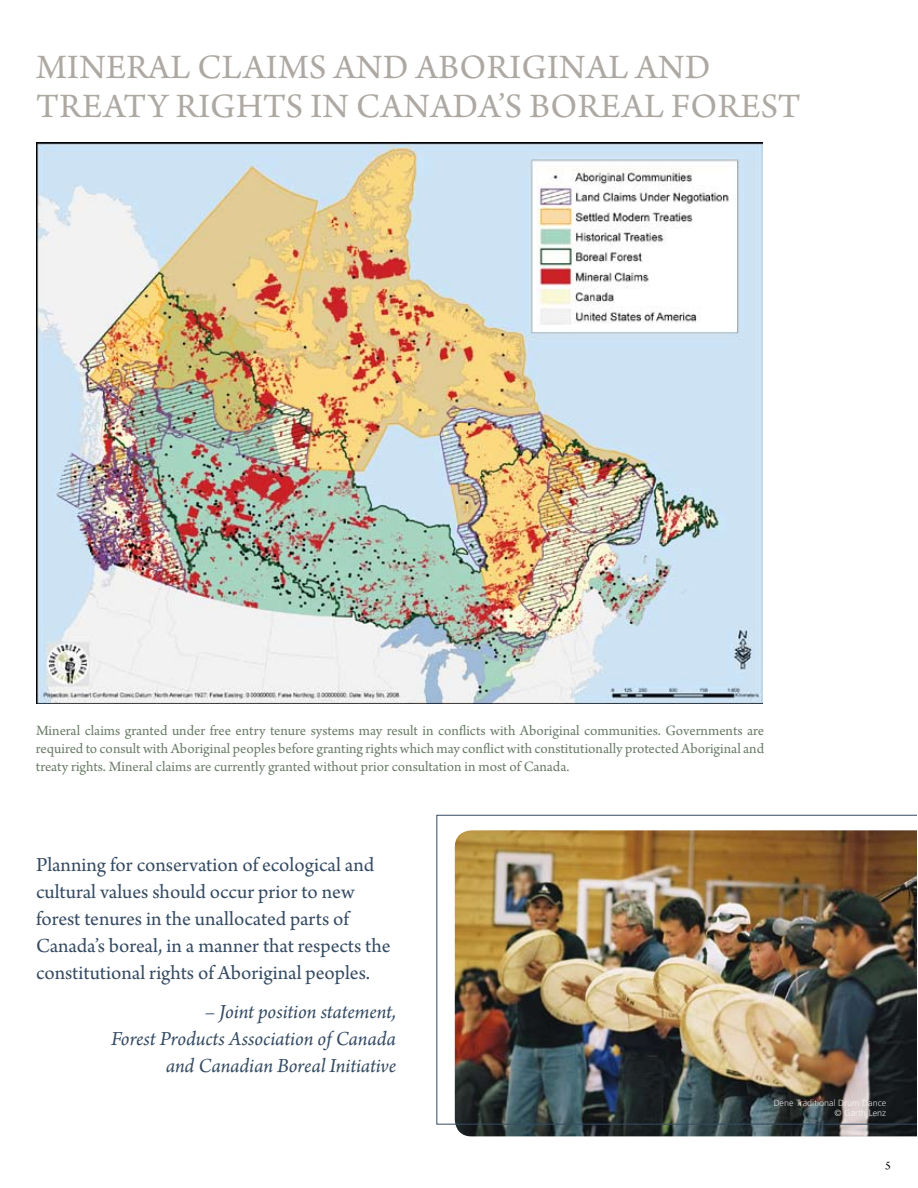
<style>
.page{position:relative;width:918px;height:1188px;background:#fff}
.page>*{position:absolute;margin:0;border:0;box-sizing:border-box;transform-origin:0 0}
.t1{font:36px/39px "Arno Pro";letter-spacing:.015em;color:#ada8a2}
.t2{font:21px/27px "Arno Pro";color:#354b63}
.t3{font:italic 21px/27px "Arno Pro";letter-spacing:-.005em;color:#354b63;text-align:right}
.t4{font:15px/18px "Arno Pro";color:#6a7c68;text-align:justify}
.t5{font:12px "Arno Pro";color:#000}
.t6{font:300 9px/10.8px "Frutiger";color:#fff;text-align:right}
.s1{color:#3f546b}
</style>
<div class="page">
<img style="left:37px;top:142px;width:726px;height:561px">
<img style="left:455px;top:1125px;width:462px;height:11px">
<img style="left:437px;top:815px;width:480px;height:310px">
<h1 class="t1" style="left:36px;top:50px;width:766px">Mineral Claims and Ab original and<br>Treaty rights in Canada’s Boreal Forest</h1>
<p class="t4" style="left:36px;top:723px;width:730px">Mineral claims granted under free entry tenure systems may result in conflicts with Aboriginal communities. Governments are required to consult with Aboriginal peoples before granting rights which may conflict with constitutionally protected Aboriginal and treaty rights. Mineral claims are currently granted without prior consultation in most of Canada.</p>
<h2 class="t2" style="left:36px;top:852px;width:356px">Planning for conservation of ecological and cultural values should occur prior to new forest tenures in the unallocated parts of Canada’s boreal, in a manner that respects the constitutional rights of Aboriginal peoples.</h2>
<h2 class="t3" style="left:111px;top:999px;width:286px"><span class="s1">–</span> Joint position statement,<br>Forest Products Association of Canada and Canadian Boreal Initiative</h2>
<p class="t6" style="left:774px;top:1097px;width:114px">Dene Traditional Drum Dance © Garth Lenz</p>
<p class="t5" style="left:885px;top:1159px;width:7px">5</p>
</div>
